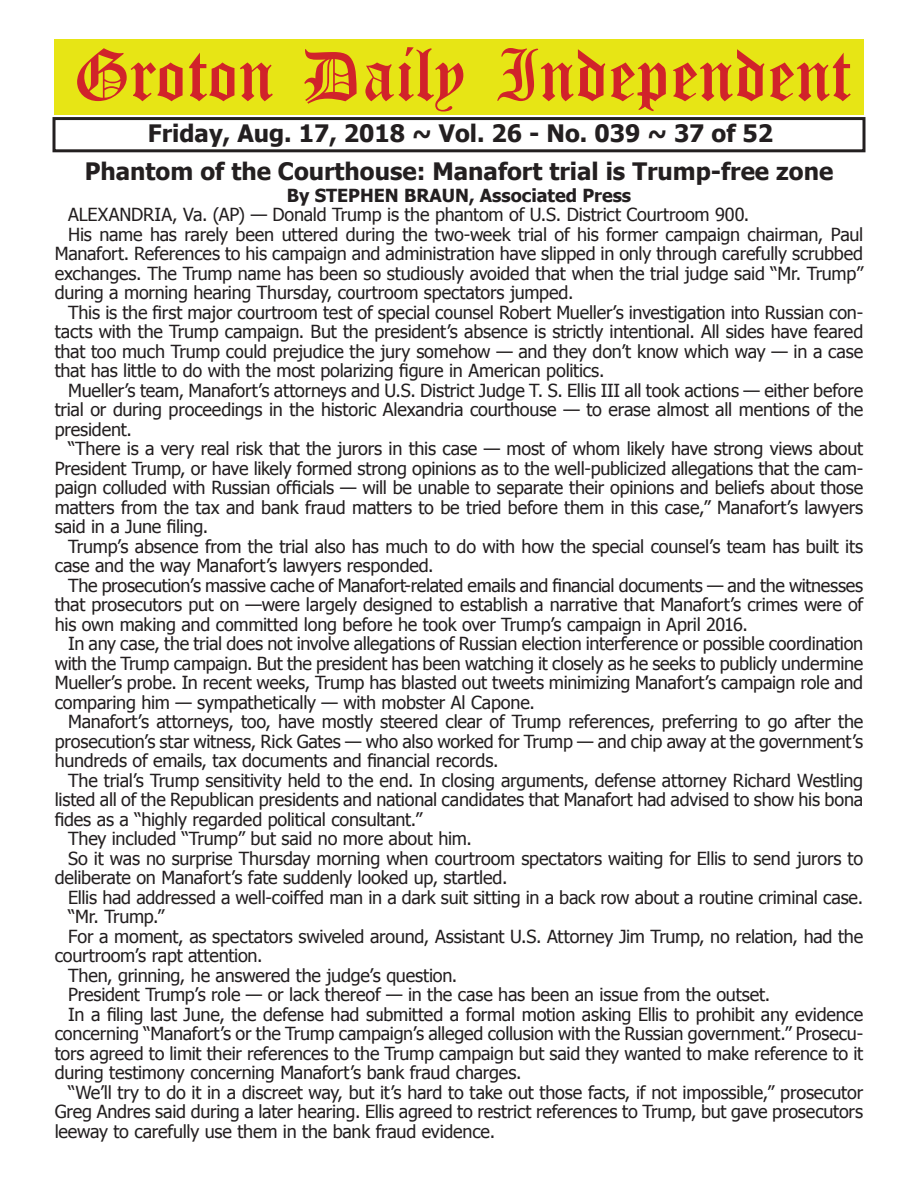
<style>
.page{position:relative;width:918px;height:1188px;background:#fff}
.page>*{position:absolute;margin:0;border:0;box-sizing:border-box;transform-origin:0 0}
.t1{font:54px "Old English Five";color:#d1232a}
.t2{font:700 24px "Tahoma";color:#231f20}
.t3{font:18px "Tahoma";letter-spacing:-.015em;color:#231f20}
.t4{font:700 18px "Tahoma";color:#231f20}
</style>
<div class="page">
<div style="left:52px;top:117px;width:814px;height:35px;border:3px solid #231f20"></div>
<div style="left:54px;top:40px;width:810px;height:75px;background:#e7e515"></div>
<h1 class="t1" style="left:73px;top:50px;width:779px">Groton Daily Independent</h1>
<h2 class="t2" style="left:148px;top:116px;width:627px">Friday, Aug. 17, 2018 ~ Vol. 26 - No. 039 ~ 37 of 52</h2>
<h2 class="t2" style="left:85px;top:155px;width:750px">Phantom of the Courthouse: Manafort trial is Trump-free zone</h2>
<p class="t4" style="left:287px;top:183px;width:346px">By STEPHEN BRAUN, Associated Press</p>
<p class="t3" style="left:68px;top:203px;width:683px">ALEXANDRIA, Va. (AP) — Donald Trump is the phantom of U.S. District Courtroom 900.</p>
<p class="t3" style="left:68px;top:222px;width:797px">His name has rarely been uttered during the two-week trial of his former campaign chairman, Paul</p>
<p class="t3" style="left:55px;top:242px;width:810px">Manafort. References to his campaign and administration have slipped in only through carefully scrubbed</p>
<p class="t3" style="left:55px;top:261px;width:810px">exchanges. The Trump name has been so studiously avoided that when the trial judge said “Mr. Trump”</p>
<p class="t3" style="left:55px;top:281px;width:520px">during a morning hearing Thursday, courtroom spectators jumped.</p>
<p class="t3" style="left:68px;top:300px;width:797px">This is the first major courtroom test of special counsel Robert Mueller’s investigation into Russian con-</p>
<p class="t3" style="left:55px;top:320px;width:810px">tacts with the Trump campaign. But the president’s absence is strictly intentional. All sides have feared</p>
<p class="t3" style="left:55px;top:339px;width:810px">that too much Trump could prejudice the jury somehow — and they don’t know which way — in a case</p>
<p class="t3" style="left:55px;top:359px;width:551px">that has little to do with the most polarizing figure in American politics.</p>
<p class="t3" style="left:68px;top:378px;width:796px">Mueller’s team, Manafort’s attorneys and U.S. District Judge T. S. Ellis III all took actions — either before</p>
<p class="t3" style="left:55px;top:398px;width:810px">trial or during proceedings in the historic Alexandria courthouse — to erase almost all mentions of the</p>
<p class="t3" style="left:55px;top:417px;width:79px">president.</p>
<p class="t3" style="left:68px;top:437px;width:797px">“There is a very real risk that the jurors in this case — most of whom likely have strong views about</p>
<p class="t3" style="left:55px;top:456px;width:810px">President Trump, or have likely formed strong opinions as to the well-publicized allegations that the cam-</p>
<p class="t3" style="left:55px;top:476px;width:810px">paign colluded with Russian officials — will be unable to separate their opinions and beliefs about those</p>
<p class="t3" style="left:55px;top:495px;width:810px">matters from the tax and bank fraud matters to be tried before them in this case,” Manafort’s lawyers</p>
<p class="t3" style="left:55px;top:515px;width:155px">said in a June filing.</p>
<p class="t3" style="left:68px;top:534px;width:797px">Trump’s absence from the trial also has much to do with how the special counsel’s team has built its</p>
<p class="t3" style="left:55px;top:554px;width:380px">case and the way Manafort’s lawyers responded.</p>
<p class="t3" style="left:68px;top:573px;width:797px">The prosecution’s massive cache of Manafort-related emails and financial documents — and the witnesses</p>
<p class="t3" style="left:55px;top:593px;width:810px">that prosecutors put on —were largely designed to establish a narrative that Manafort’s crimes were of</p>
<p class="t3" style="left:55px;top:612px;width:695px">his own making and committed long before he took over Trump’s campaign in April 2016.</p>
<p class="t3" style="left:68px;top:632px;width:796px">In any case, the trial does not involve allegations of Russian election interference or possible coordination</p>
<p class="t3" style="left:55px;top:651px;width:810px">with the Trump campaign. But the president has been watching it closely as he seeks to publicly undermine</p>
<p class="t3" style="left:55px;top:671px;width:810px">Mueller’s probe. In recent weeks, Trump has blasted out tweets minimizing Manafort’s campaign role and</p>
<p class="t3" style="left:55px;top:690px;width:482px">comparing him — sympathetically — with mobster Al Capone.</p>
<p class="t3" style="left:68px;top:710px;width:797px">Manafort’s attorneys, too, have mostly steered clear of Trump references, preferring to go after the</p>
<p class="t3" style="left:55px;top:729px;width:810px">prosecution’s star witness, Rick Gates — who also worked for Trump — and chip away at the government’s</p>
<p class="t3" style="left:55px;top:749px;width:445px">hundreds of emails, tax documents and financial records.</p>
<p class="t3" style="left:68px;top:768px;width:797px">The trial’s Trump sensitivity held to the end. In closing arguments, defense attorney Richard Westling</p>
<p class="t3" style="left:55px;top:788px;width:810px">listed all of the Republican presidents and national candidates that Manafort had advised to show his bona</p>
<p class="t3" style="left:55px;top:807px;width:369px">fides as a “highly regarded political consultant.”</p>
<p class="t3" style="left:68px;top:827px;width:405px">They included “Trump” but said no more about him.</p>
<p class="t3" style="left:68px;top:846px;width:796px">So it was no surprise Thursday morning when courtroom spectators waiting for Ellis to send jurors to</p>
<p class="t3" style="left:55px;top:866px;width:454px">deliberate on Manafort’s fate suddenly looked up, startled.</p>
<p class="t3" style="left:68px;top:885px;width:797px">Ellis had addressed a well-coiffed man in a dark suit sitting in a back row about a routine criminal case.</p>
<p class="t3" style="left:68px;top:905px;width:98px">“Mr. Trump.”</p>
<p class="t3" style="left:68px;top:924px;width:797px">For a moment, as spectators swiveled around, Assistant U.S. Attorney Jim Trump, no relation, had the</p>
<p class="t3" style="left:55px;top:944px;width:209px">courtroom’s rapt attention.</p>
<p class="t3" style="left:68px;top:963px;width:391px">Then, grinning, he answered the judge’s question.</p>
<p class="t3" style="left:68px;top:982px;width:704px">President Trump’s role — or lack thereof — in the case has been an issue from the outset.</p>
<p class="t3" style="left:68px;top:1002px;width:796px">In a filing last June, the defense had submitted a formal motion asking Ellis to prohibit any evidence</p>
<p class="t3" style="left:55px;top:1021px;width:810px">concerning “Manafort’s or the Trump campaign’s alleged collusion with the Russian government.” Prosecu-</p>
<p class="t3" style="left:55px;top:1041px;width:810px">tors agreed to limit their references to the Trump campaign but said they wanted to make reference to it</p>
<p class="t3" style="left:55px;top:1060px;width:468px">during testimony concerning Manafort’s bank fraud charges.</p>
<p class="t3" style="left:68px;top:1080px;width:796px">“We’ll try to do it in a discreet way, but it’s hard to take out those facts, if not impossible,” prosecutor</p>
<p class="t3" style="left:55px;top:1099px;width:810px">Greg Andres said during a later hearing. Ellis agreed to restrict references to Trump, but gave prosecutors</p>
<p class="t3" style="left:55px;top:1119px;width:442px">leeway to carefully use them in the bank fraud evidence.</p>
</div>
